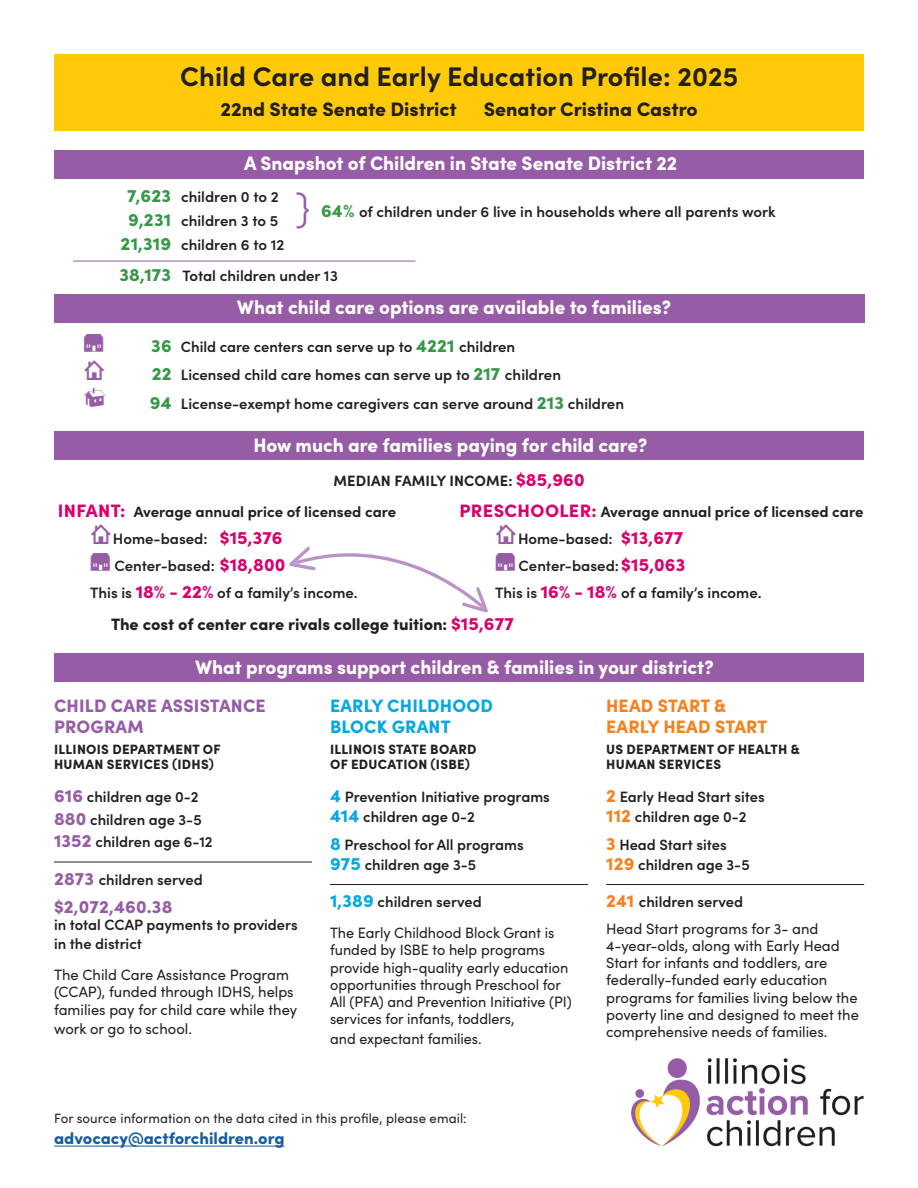
<style>
.page{position:relative;width:918px;height:1188px;background:#fff}
.page>*{position:absolute;margin:0;border:0;box-sizing:border-box;transform-origin:0 0}
.t1{font:31.2px "Ingy Ding MCD";color:#975ca6}
.t2{font:28.8px "Click Bits Icons 1";color:#975ca6}
.t3{font:700 27px "Sofia Pro";letter-spacing:.005em;color:#231f20}
.t4{font:900 19.5px "Sofia Pro";color:#fff}
.t5{font:900 19.5px "Sofia Pro";color:#231f20}
.t6{font:19.2px "Ingy Ding MCD";color:#975ca6}
.t7{font:900 18px/21px "Sofia Pro";letter-spacing:.01em;color:#975ca6}
.t8{font:900 18px/21px "Sofia Pro";letter-spacing:.01em;color:#08a7e0}
.t9{font:900 18px/21px "Sofia Pro";letter-spacing:.01em;color:#f58220}
.t10{font:900 18px/24px "Sofia Pro";letter-spacing:.01em;color:#359847;text-align:center}
.t11{font:900 16.5px "Sofia Pro";color:#231f20}
.t12{font:900 16.5px "Sofia Pro";color:#175d9e}
.t13{font:600 15px/27px "Sofia Pro";color:#231f20}
.t14{font:15px/17.2px "Sofia Pro";color:#231f20}
.t15{font:15px/17.2px "Sofia Pro";color:#231f20;scale:.96 1}
.t16{font:700 15px/30.6px "Sofia Pro";color:#231f20}
.t17{font:900 13.5px/15px "Sofia Pro";letter-spacing:.02em;color:#231f20}
.t18{font:13.5px "Sofia Pro";letter-spacing:.01em;color:#231f20}
.s1{font-weight:300;font-size:40.5px;color:#975ca6}
.s2{font-weight:900;font-size:18px;color:#359847}
.s3{font-weight:900;font-size:18px;color:#d6026d}
.s4{font-family:"Click Bits Icons 1";font-weight:400;font-size:28.8px;color:#975ca6}
.s5{font-size:18px;color:#d6026d}
.s6{font-weight:700}
.s7{font-weight:900;font-size:18px;color:#975ca6}
.s8{font-weight:900;font-size:18px;color:#08a7e0}
.s9{font-weight:600}
.s10{font-weight:900;font-size:18px;color:#f58220}
</style>
<div class="page">
<svg style="left:289px;top:547px;width:199px;height:66px"></svg>
<hr style="left:54px;top:862px;width:258px;height:1px;background:#231f20">
<hr style="left:330px;top:884px;width:258px;height:1px;background:#231f20">
<hr style="left:606px;top:884px;width:258px;height:1px;background:#231f20">
<img style="left:631px;top:1058px;width:233px;height:89px">
<div style="left:54px;top:54px;width:810px;height:76px;background:#feca0a"></div>
<div style="left:54px;top:150px;width:810px;height:28px;background:#975ca6"></div>
<div style="left:54px;top:294px;width:811px;height:28px;background:#975ca6"></div>
<hr style="left:54px;top:1146px;width:231px;height:1px;background:#175d9e">
<div style="left:54px;top:432px;width:810px;height:28px;background:#975ca6"></div>
<div style="left:54px;top:654px;width:810px;height:28px;background:#975ca6"></div>
<hr style="left:73px;top:261px;width:342px;height:1px;background:#975ca6">
<h3 class="t3" style="left:180px;top:56px;width:559px">Child Care and Early Education Profile: 2025</h3>
<h3 class="t5" style="left:220px;top:94px;width:238px">22nd State Senate District</h3>
<h3 class="t5" style="left:484px;top:94px;width:215px">Senator Cristina Castro</h3>
<h3 class="t4" style="left:244px;top:147px;width:435px">A Snapshot of Children in State Senate District 22</h3>
<p class="t10" style="left:121px;top:182px;width:52px">7,623<br>9,231<br>21,319</p>
<p class="t13" style="left:181px;top:184px;width:105px;line-height:24px">children 0 to 2 children 3 to 5 children 6 to 12</p>
<p class="t13" style="left:296px;top:197px;width:481px"><span class="s1">}</span> <span class="s2">64%</span> of children under 6 live in households where all parents work</p>
<p class="t13" style="left:120px;top:261px;width:220px"><span class="s2">38,173</span> Total children under 13</p>
<h3 class="t4" style="left:237px;top:292px;width:436px">What child care options are available to families?</h3>
<p class="t6" style="left:83px;top:329px;width:22px">‰</p>
<p class="t13" style="left:151px;top:332px;width:366px"><span class="s2">36</span> Child care centers can serve up to <span class="s2">4221</span> children</p>
<h2 class="t2" style="left:83px;top:352px;width:24px">S</h2>
<p class="t13" style="left:152px;top:360px;width:411px"><span class="s2">22</span> Licensed child care homes can serve up to <span class="s2">217</span> children</p>
<h1 class="t1" style="left:83px;top:376px;width:25px">_</h1>
<p class="t13" style="left:150px;top:389px;width:476px"><span class="s2">94</span> License-exempt home caregivers can serve around <span class="s2">213</span> children</p>
<h3 class="t4" style="left:254px;top:430px;width:395px">How much are families paying for child care?</h3>
<p class="t16" style="left:459px;top:464px;width:406px;text-indent:-126px">MEDIAN FAMILY INCOME: <span class="s3">$85,960<br>PRESCHOOLER:</span> Average annual price of licensed care</p>
<p class="t13" style="left:495px;top:524px;width:268px"><span class="s4">S</span>Home-based: <span class="s3">$13,677<br></span><sup>‰</sup> Center-based:<span class="s3">$15,063<br></span>This is <span class="s3">16% - 18%</span> of a family’s income.</p>
<p class="t11" style="left:111px;top:611px;width:404px">The cost of center care rivals college tuition: <span class="s5">$15,677</span></p>
<p class="t13" style="left:90px;top:497px;width:308px;text-indent:-32px"><span class="s3">INFANT:</span> <span class="s6">Average annual price of licensed care<br></span><span class="s4">S</span>Home-based: <span class="s3">$15,376<br></span><sup>‰</sup> Center-based: <span class="s3">$18,800<br></span>This is <span class="s3">18% - 22%</span> of a family’s income.</p>
<h3 class="t4" style="left:195px;top:652px;width:520px">What programs support children &amp; families in your district?</h3>
<p class="t7" style="left:54px;top:694px;width:213px">CHILD CARE ASSISTANCE<br>PROGRAM</p>
<p class="t17" style="left:54px;top:741px;width:168px">ILLINOIS DEPARTMENT OF<br>HUMAN SERVICES (IDHS)</p>
<p class="t13" style="left:54px;top:785px;width:160px;line-height:22.5px"><span class="s7">616</span> children age 0-2<br><span class="s7">880</span> children age 3-5<br><span class="s7">1352</span> children age 6-12</p>
<p class="t13" style="left:54px;top:865px;width:150px"><span class="s7">2873</span> children served</p>
<p class="t7" style="left:54px;top:895px;width:120px">$2,072,460.38</p>
<p class="t13" style="left:54px;top:914px;width:245px;line-height:19.5px">in total CCAP payments to providers in the district</p>
<p class="t14" style="left:54px;top:965px;width:245px">The Child Care Assistance Program (CCAP), funded through IDHS, helps families pay for child care while they</p>
<p class="t14" style="left:54px;top:1019px;width:139px">work or go to school.</p>
<p class="t8" style="left:330px;top:694px;width:164px">EARLY CHILDHOOD<br>BLOCK GRANT</p>
<p class="t17" style="left:330px;top:741px;width:148px">ILLINOIS STATE BOARD<br>OF EDUCATION (ISBE)</p>
<p class="t13" style="left:330px;top:786px;width:221px;line-height:19.5px"><span class="s8">4</span> Prevention Initiative programs<br><span class="s8">414</span> children age 0-2</p>
<p class="t13" style="left:330px;top:834px;width:195px;line-height:19.5px"><span class="s8">8</span> Preschool for All programs<br><span class="s8">975</span> children age 3-5</p>
<p class="t15" style="left:330px;top:886px;width:235px;line-height:30.8px"><span class="s8">1,389</span> <span class="s9">children served<br></span>The Early Childhood Block Grant is</p>
<p class="t15" style="left:330px;top:941px;width:254px">funded by ISBE to help programs provide high-quality early education opportunities through Preschool for All (PFA) and Prevention Initiative (PI) services for infants, toddlers,</p>
<p class="t15" style="left:330px;top:1029px;width:159px">and expectant families.</p>
<p class="t18" style="left:54px;top:1109px;width:414px">For source information on the data cited in this profile, please email:</p>
<p class="t12" style="left:54px;top:1126px;width:232px">advocacy@actforchildren.org</p>
<p class="t9" style="left:606px;top:694px;width:163px">HEAD START &amp;<br>EARLY HEAD START</p>
<p class="t17" style="left:606px;top:741px;width:195px">US DEPARTMENT OF HEALTH &amp;<br>HUMAN SERVICES</p>
<p class="t13" style="left:606px;top:786px;width:160px;line-height:19.5px"><span class="s10">2</span> Early Head Start sites<br><span class="s10">112</span> children age 0-2</p>
<p class="t13" style="left:606px;top:834px;width:145px;line-height:19.5px"><span class="s10">3</span> Head Start sites<br><span class="s10">129</span> children age 3-5</p>
<p class="t14" style="left:606px;top:888px;width:214px;line-height:26.2px"><span class="s10">241</span> <span class="s9">children served<br></span>Head Start programs for 3- and</p>
<p class="t14" style="left:606px;top:936px;width:254px">4-year-olds, along with Early Head Start for infants and toddlers, are federally-funded early education programs for families living below the poverty line and designed to meet the comprehensive needs of families.</p>
</div>
